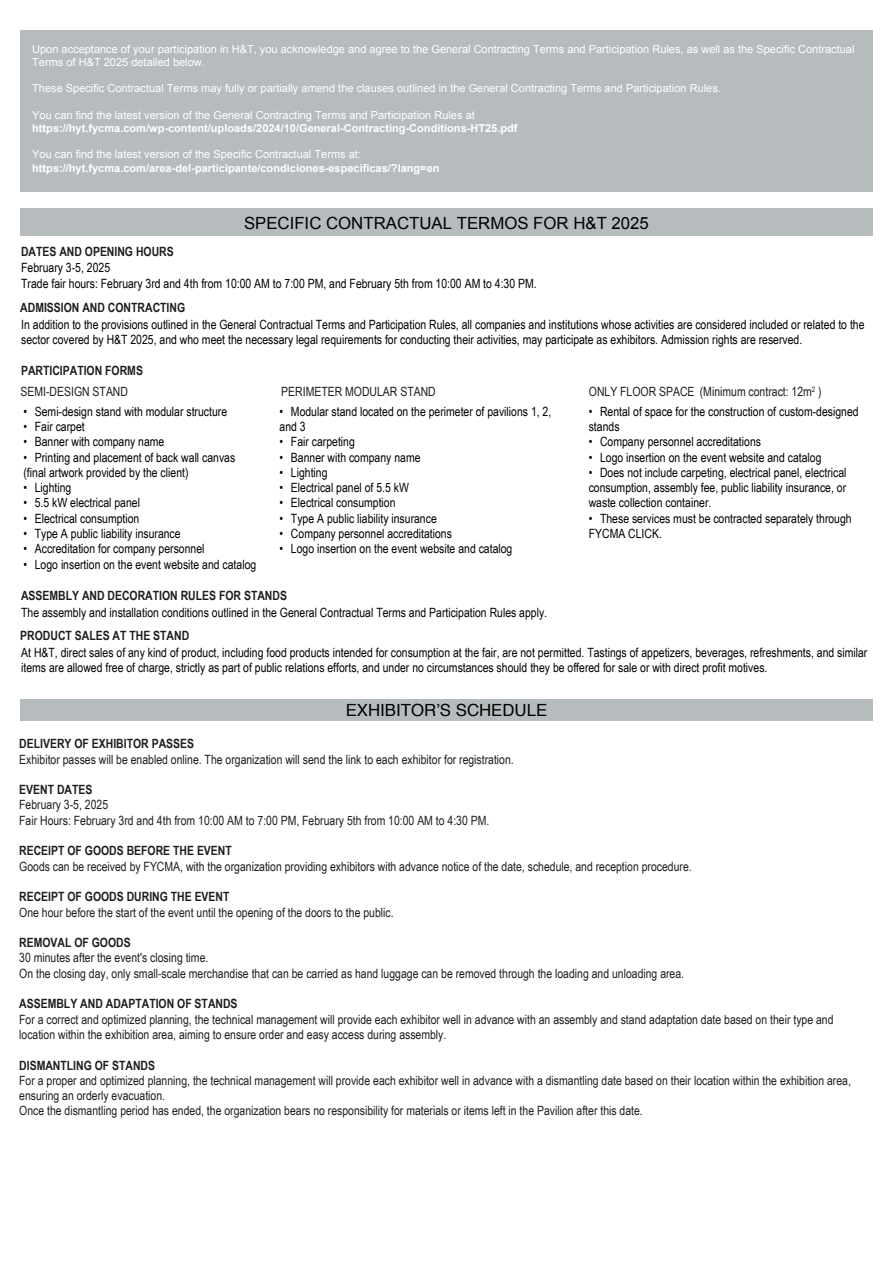
<style>
.page{position:relative;width:893px;height:1263px;background:#fff}
.page>*{position:absolute;margin:0;border:0;box-sizing:border-box;transform-origin:0 0}
.t1{font:16.8px "Arial";color:#000}
.t2{font:16.8px "Helvetica";color:#000}
.t3{font:12.75px/15.3px "Arial Narrow";color:#000}
.t4{font:12.75px/15.3px "Arial Narrow";color:#1d1d1b}
.t5{font:700 12.75px "Arial Narrow";color:#1d1d1b}
.t6{font:10.95px/13.2px "Arial";color:#fff}
.t7{font:700 10.95px "Arial";color:#fff}
</style>
<div class="page">
<div style="left:20px;top:31px;width:853px;height:161px;background:#b6bbbe"></div>
<div style="left:20px;top:208px;width:853px;height:28px;background:#b6bbbe"></div>
<div style="left:20px;top:700px;width:853px;height:21px;background:#b6bbbe"></div>
<p class="t6" style="left:32px;top:42px;width:824px">Upon acceptance of your participation in H&amp;T, you acknowledge and agree to the General Contracting Terms and Participation Rules, as well as the Specific Contractual<br>Terms of H&amp;T 2025 detailed below.</p>
<p class="t6" style="left:32px;top:82px;width:690px">These Specific Contractual Terms may fully or partially amend the clauses outlined in the General Contracting Terms and Participation Rules.</p>
<p class="t6" style="left:32px;top:108px;width:444px">You can find the latest version of the General Contracting Terms and Participation Rules at</p>
<p class="t7" style="left:32px;top:121px;width:487px">https://hyt.fycma.com/wp-content/uploads/2024/10/General-Contracting-Conditions-HT25.pdf</p>
<p class="t6" style="left:32px;top:148px;width:330px">You can find the latest version of the Specific Contractual Terms at:</p>
<p class="t7" style="left:32px;top:161px;width:409px">https://hyt.fycma.com/area-del-participante/condiciones-especificas/?lang=en</p>
<p class="t5" style="left:21px;top:242px;width:154px">DATES AND OPENING HOURS</p>
<h1 class="t1" style="left:244px;top:212px;width:406px">SPECIFIC CONTRACTUAL TERMOS FOR H&amp;T 2025</h1>
<p class="t3" style="left:21px;top:260px;width:517px">February 3-5, 2025<br>Trade fair hours: February 3rd and 4th from 10:00 AM to 7:00 PM, and February 5th from 10:00 AM to 4:30 PM.</p>
<p class="t5" style="left:20px;top:297px;width:166px">ADMISSION AND CONTRACTING</p>
<p class="t3" style="left:21px;top:316px;width:845px">In addition to the provisions outlined in the General Contractual Terms and Participation Rules, all companies and institutions whose activities are considered included or related to the sector covered by H&amp;T 2025, and who meet the necessary legal requirements for conducting their activities, may participate as exhibitors. Admission rights are reserved.</p>
<p class="t5" style="left:21px;top:361px;width:123px">PARTICIPATION FORMS</p>
<p class="t4" style="left:21px;top:383px;width:109px">SEMI-DESIGN STAND</p>
<p class="t4" style="left:281px;top:384px;width:156px">PERIMETER MODULAR STAND</p>
<p class="t4" style="left:589px;top:383px;width:234px">ONLY FLOOR SPACE (Minimum contract: 12m<sup>2</sup> )</p>
<p class="t3" style="left:589px;top:403px;width:271px">• Rental of space for the construction of custom-designed stands</p>
<p class="t3" style="left:589px;top:434px;width:174px">• Company personnel accreditations</p>
<p class="t3" style="left:589px;top:449px;width:234px">• Logo insertion on the event website and catalog</p>
<p class="t3" style="left:589px;top:464px;width:259px;text-align:justify">• Does not include carpeting, electrical panel, electrical consumption, assembly fee, public liability insurance, or waste collection container.</p>
<p class="t3" style="left:589px;top:510px;width:264px">• These services must be contracted separately through<br>FYCMA CLICK.</p>
<p class="t3" style="left:24px;top:403px;width:205px">• Semi-design stand with modular structure</p>
<p class="t3" style="left:24px;top:418px;width:63px">• Fair carpet</p>
<p class="t3" style="left:24px;top:434px;width:142px">• Banner with company name</p>
<p class="t3" style="left:24px;top:449px;width:213px">• Printing and placement of back wall canvas (final artwork provided by the client)</p>
<p class="t3" style="left:24px;top:479px;width:49px">• Lighting</p>
<p class="t3" style="left:24px;top:495px;width:118px">• 5.5 kW electrical panel</p>
<p class="t3" style="left:24px;top:510px;width:117px">• Electrical consumption</p>
<p class="t3" style="left:24px;top:525px;width:159px">• Type A public liability insurance</p>
<p class="t3" style="left:24px;top:541px;width:183px">• Accreditation for company personnel</p>
<p class="t3" style="left:24px;top:556px;width:234px">• Logo insertion on the event website and catalog</p>
<p class="t3" style="left:280px;top:403px;width:273px">• Modular stand located on the perimeter of pavilions 1, 2, and 3</p>
<p class="t3" style="left:280px;top:434px;width:77px">• Fair carpeting</p>
<p class="t3" style="left:280px;top:449px;width:142px">• Banner with company name</p>
<p class="t3" style="left:280px;top:464px;width:49px">• Lighting</p>
<p class="t3" style="left:280px;top:479px;width:131px">• Electrical panel of 5.5 kW</p>
<p class="t3" style="left:280px;top:495px;width:117px">• Electrical consumption</p>
<p class="t3" style="left:280px;top:510px;width:159px">• Type A public liability insurance</p>
<p class="t3" style="left:280px;top:525px;width:174px">• Company personnel accreditations</p>
<p class="t3" style="left:280px;top:541px;width:234px">• Logo insertion on the event website and catalog</p>
<p class="t5" style="left:21px;top:586px;width:268px">ASSEMBLY AND DECORATION RULES FOR STANDS</p>
<p class="t3" style="left:21px;top:604px;width:527px">The assembly and installation conditions outlined in the General Contractual Terms and Participation Rules apply.</p>
<p class="t5" style="left:20px;top:626px;width:171px">PRODUCT SALES AT THE STAND</p>
<p class="t3" style="left:21px;top:644px;width:848px">At H&amp;T, direct sales of any kind of product, including food products intended for consumption at the fair, are not permitted. Tastings of appetizers, beverages, refreshments, and similar items are allowed free of charge, strictly as part of public relations efforts, and under no circumstances should they be offered for sale or with direct profit motives.</p>
<h1 class="t2" style="left:346px;top:697px;width:203px">EXHIBITOR’S SCHEDULE</h1>
<p class="t5" style="left:19px;top:734px;width:176px">DELIVERY OF EXHIBITOR PASSES</p>
<p class="t4" style="left:19px;top:751px;width:496px">Exhibitor passes will be enabled online. The organization will send the link to each exhibitor for registration.</p>
<p class="t5" style="left:19px;top:780px;width:75px">EVENT DATES</p>
<p class="t4" style="left:19px;top:797px;width:472px">February 3-5, 2025<br>Fair Hours: February 3rd and 4th from 10:00 AM to 7:00 PM, February 5th from 10:00 AM to 4:30 PM.</p>
<p class="t5" style="left:19px;top:841px;width:214px">RECEIPT OF GOODS BEFORE THE EVENT</p>
<p class="t4" style="left:19px;top:858px;width:674px">Goods can be received by FYCMA, with the organization providing exhibitors with advance notice of the date, schedule, and reception procedure.</p>
<p class="t5" style="left:19px;top:887px;width:212px">RECEIPT OF GOODS DURING THE EVENT</p>
<p class="t4" style="left:19px;top:904px;width:376px">One hour before the start of the event until the opening of the doors to the public.</p>
<p class="t5" style="left:19px;top:933px;width:113px">REMOVAL OF GOODS</p>
<p class="t4" style="left:19px;top:950px;width:666px">30 minutes after the event's closing time.<br>On the closing day, only small-scale merchandise that can be carried as hand luggage can be removed through the loading and unloading area.</p>
<p class="t5" style="left:19px;top:994px;width:220px">ASSEMBLY AND ADAPTATION OF STANDS</p>
<p class="t4" style="left:19px;top:1011px;width:816px">For a correct and optimized planning, the technical management will provide each exhibitor well in advance with an assembly and stand adaptation date based on their type and location within the exhibition area, aiming to ensure order and easy access during assembly.</p>
<p class="t5" style="left:19px;top:1055px;width:137px">DISMANTLING OF STANDS</p>
<p class="t4" style="left:19px;top:1072px;width:833px">For a proper and optimized planning, the technical management will provide each exhibitor well in advance with a dismantling date based on their location within the exhibition area, ensuring an orderly evacuation.<br>Once the dismantling period has ended, the organization bears no responsibility for materials or items left in the Pavilion after this date.</p>
</div>
